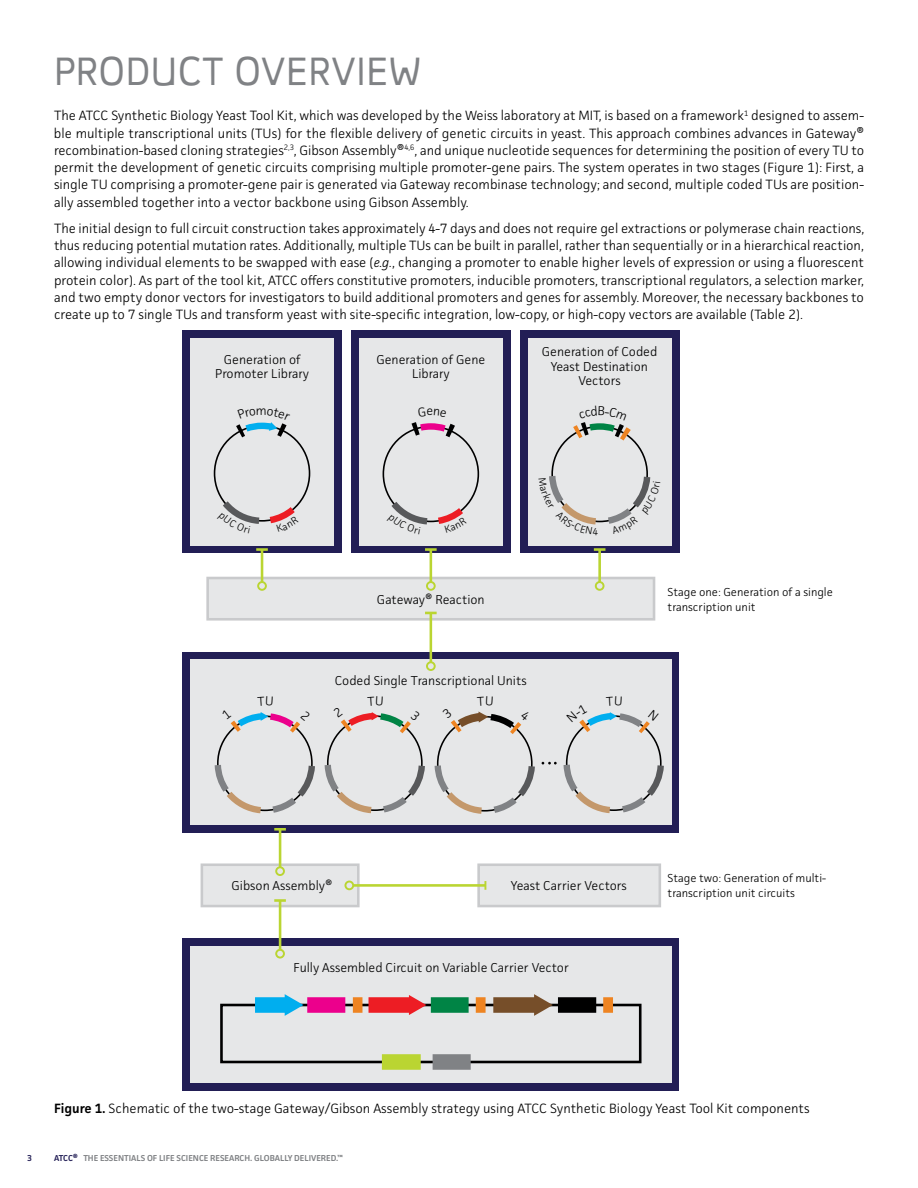
<style>
.page{position:relative;width:918px;height:1188px;background:#fff}
.page>*{position:absolute;margin:0;border:0;box-sizing:border-box;transform-origin:0 0}
.t1{font:39px "Crank 8 Minus Two";letter-spacing:.02em;color:#808285}
.t2{font:300 13.5px/17.2px "Facit";color:#000;text-align:justify}
.t3{font:300 12.9px/14.9px "Facit";color:#000;text-align:center}
.t4{font:300 11.55px/14.9px "Facit";color:#000}
.t5{font:600 8.7px "Facit";color:#808285}
.t6{font:600 8.7px "Facit";color:#221e55}
.s1{font-style:italic}
.s2{font-weight:600}
.s3{color:#221e55}
</style>
<div class="page">
<div style="left:202px;top:865px;width:156px;height:41px;background:#e6e7e8"></div>
<div style="left:201px;top:863px;width:159px;height:44px;border:3px solid #c9cacc"></div>
<div style="left:208px;top:578px;width:446px;height:41px;background:#e6e7e8"></div>
<div style="left:206px;top:577px;width:449px;height:44px;border:3px solid #c9cacc"></div>
<div style="left:479px;top:865px;width:181px;height:41px;background:#e6e7e8"></div>
<div style="left:477px;top:863px;width:184px;height:44px;border:3px solid #c9cacc"></div>
<div style="left:182px;top:652px;width:497px;height:180px;background:#221e55"></div>
<div style="left:182px;top:938px;width:497px;height:153px;background:#221e55"></div>
<div style="left:182px;top:330px;width:160px;height:223px;background:#221e55"></div>
<div style="left:520px;top:330px;width:159px;height:223px;background:#221e55"></div>
<div style="left:351px;top:330px;width:159px;height:223px;background:#221e55"></div>
<div style="left:190px;top:338px;width:144px;height:207px;background:#e6e7e8"></div>
<div style="left:359px;top:338px;width:144px;height:207px;background:#e6e7e8"></div>
<div style="left:528px;top:338px;width:143px;height:207px;background:#e6e7e8"></div>
<div style="left:190px;top:659px;width:481px;height:166px;background:#e6e7e8"></div>
<div style="left:190px;top:946px;width:481px;height:137px;background:#e6e7e8"></div>
<div style="left:220px;top:1004px;width:422px;height:59px;border:3px solid #000"></div>
<div style="left:433px;top:1054px;width:38px;height:16px;background:#808285"></div>
<div style="left:603px;top:997px;width:10px;height:16px;background:#ee8422"></div>
<div style="left:558px;top:997px;width:38px;height:16px;background:#000"></div>
<div style="left:493px;top:997px;width:44px;height:16px;background:#764e29"></div>
<svg style="left:534px;top:994px;width:19px;height:22px"></svg>
<div style="left:476px;top:997px;width:10px;height:16px;background:#ee8422"></div>
<div style="left:431px;top:997px;width:38px;height:16px;background:#008445"></div>
<div style="left:369px;top:997px;width:43px;height:16px;background:#ed1d24"></div>
<svg style="left:409px;top:995px;width:17px;height:20px"></svg>
<div style="left:353px;top:997px;width:9px;height:16px;background:#ee8422"></div>
<div style="left:307px;top:997px;width:38px;height:16px;background:#ec008c"></div>
<div style="left:255px;top:997px;width:33px;height:16px;background:#00aeef"></div>
<svg style="left:285px;top:994px;width:18px;height:22px"></svg>
<div style="left:382px;top:1054px;width:39px;height:16px;background:#bad532"></div>
<svg style="left:214px;top:758px;width:450px;height:56px"></svg>
<hr style="left:430px;top:613px;width:2px;height:49px;background:#bad532">
<svg style="left:425px;top:612px;width:12px;height:2px"></svg>
<div style="left:426px;top:661px;width:10px;height:10px;border:2px solid #bad532;border-radius:50%"></div>
<hr style="left:279px;top:901px;width:2px;height:49px;background:#bad532">
<svg style="left:274px;top:899px;width:12px;height:3px"></svg>
<div style="left:275px;top:949px;width:10px;height:10px;border:2px solid #bad532;border-radius:50%"></div>
<hr style="left:279px;top:829px;width:2px;height:38px;background:#bad532">
<svg style="left:274px;top:828px;width:12px;height:3px"></svg>
<div style="left:275px;top:866px;width:10px;height:10px;border:2px solid #bad532;border-radius:50%"></div>
<hr style="left:353px;top:884px;width:132px;height:3px;background:#bad532">
<div style="left:344px;top:881px;width:10px;height:9px;border:2px solid #bad532;border-radius:50%"></div>
<svg style="left:484px;top:881px;width:2px;height:9px"></svg>
<hr style="left:261px;top:550px;width:2px;height:32px;background:#bad532">
<svg style="left:256px;top:548px;width:12px;height:3px"></svg>
<div style="left:257px;top:581px;width:10px;height:10px;border:2px solid #bad532;border-radius:50%"></div>
<hr style="left:430px;top:550px;width:2px;height:32px;background:#bad532">
<svg style="left:425px;top:548px;width:12px;height:3px"></svg>
<div style="left:426px;top:581px;width:10px;height:10px;border:2px solid #bad532;border-radius:50%"></div>
<hr style="left:598px;top:550px;width:3px;height:32px;background:#bad532">
<svg style="left:594px;top:548px;width:11px;height:3px"></svg>
<div style="left:595px;top:581px;width:10px;height:10px;border:2px solid #bad532;border-radius:50%"></div>
<svg style="left:549px;top:469px;width:102px;height:56px"></svg>
<svg style="left:559px;top:422px;width:84px;height:31px"></svg>
<svg style="left:387px;top:495px;width:83px;height:30px"></svg>
<svg style="left:397px;top:422px;width:72px;height:25px"></svg>
<svg style="left:218px;top:494px;width:84px;height:30px"></svg>
<svg style="left:222px;top:422px;width:79px;height:27px"></svg>
<svg style="left:221px;top:712px;width:88px;height:32px"></svg>
<svg style="left:329px;top:712px;width:91px;height:35px"></svg>
<svg style="left:440px;top:711px;width:90px;height:36px"></svg>
<svg style="left:569px;top:712px;width:90px;height:34px"></svg>
<h1 class="t1" style="left:54px;top:49px;width:368px">PRODUCT OVERVIEW</h1>
<p class="t2" style="left:54px;top:107px;width:812px">The ATCC Synthetic Biology Yeast Tool Kit, which was developed by the Weiss laboratory at MIT, is based on a framework<sup>1</sup> designed to assem&shy;ble multiple transcriptional units (TUs) for the flexible delivery of genetic circuits in yeast. This approach combines advances in Gateway® recombination-based cloning strategies<sup>2,3</sup>, Gibson Assembly®<sup>4,6</sup>, and unique nucleotide sequences for determining the position of every TU to permit the development of genetic circuits comprising multiple promoter-gene pairs. The system operates in two stages (Figure 1): First, a single TU comprising a promoter-gene pair is generated via Gateway recombinase technology; and second, multiple coded TUs are position&shy;ally assembled together into a vector backbone using Gibson Assembly.</p>
<p class="t2" style="left:54px;top:219px;width:812px">The initial design to full circuit construction takes approximately 4-7 days and does not require gel extractions or polymerase chain reactions, thus reducing potential mutation rates. Additionally, multiple TUs can be built in parallel, rather than sequentially or in a hierarchical reaction, allowing individual elements to be swapped with ease (<span class="s1">e.g.</span>, changing a promoter to enable higher levels of expression or using a fluorescent protein color). As part of the tool kit, ATCC offers constitutive promoters, inducible promoters, transcriptional regulators, a selection marker, and two empty donor vectors for investigators to build additional promoters and genes for assembly. Moreover, the necessary backbones to create up to 7 single TUs and transform yeast with site-specific integration, low-copy, or high-copy vectors are available (Table 2).</p>
<p class="t3" style="left:215px;top:351px;width:96px">Generation of<br>Promoter Library</p>
<p class="t3" style="left:376px;top:351px;width:110px">Generation of Gene<br>Library</p>
<p class="t3" style="left:542px;top:344px;width:117px">Generation of Coded<br>Yeast Destination<br>Vectors</p>
<p class="t3" style="left:377px;top:591px;width:109px">Gateway® Reaction</p>
<p class="t3" style="left:335px;top:673px;width:193px">Coded Single Transcriptional Units</p>
<p class="t4" style="left:668px;top:584px;width:167px">Stage one: Generation of a single transcription unit</p>
<p class="t3" style="left:232px;top:878px;width:103px">Gibson Assembly®</p>
<p class="t3" style="left:511px;top:878px;width:118px">Yeast Carrier Vectors</p>
<p class="t3" style="left:294px;top:959px;width:277px">Fully Assembled Circuit on Variable Carrier Vector</p>
<p class="t4" style="left:668px;top:871px;width:160px">Stage two: Generation of multi&shy;transcription unit circuits</p>
<p class="t2" style="left:54px;top:1100px;width:757px"><span class="s2">Figure 1.</span> Schematic of the two-stage Gateway/Gibson Assembly strategy using ATCC Synthetic Biology Yeast Tool Kit components</p>
<p class="t6" style="left:27px;top:1153px;width:6px">3</p>
<p class="t5" style="left:54px;top:1153px;width:290px"><span class="s3">ATCC®</span> THE ESSENTIALS OF LIFE SCIENCE RESEARCH. GLOBALLY DELIVERED.™</p>
</div>
